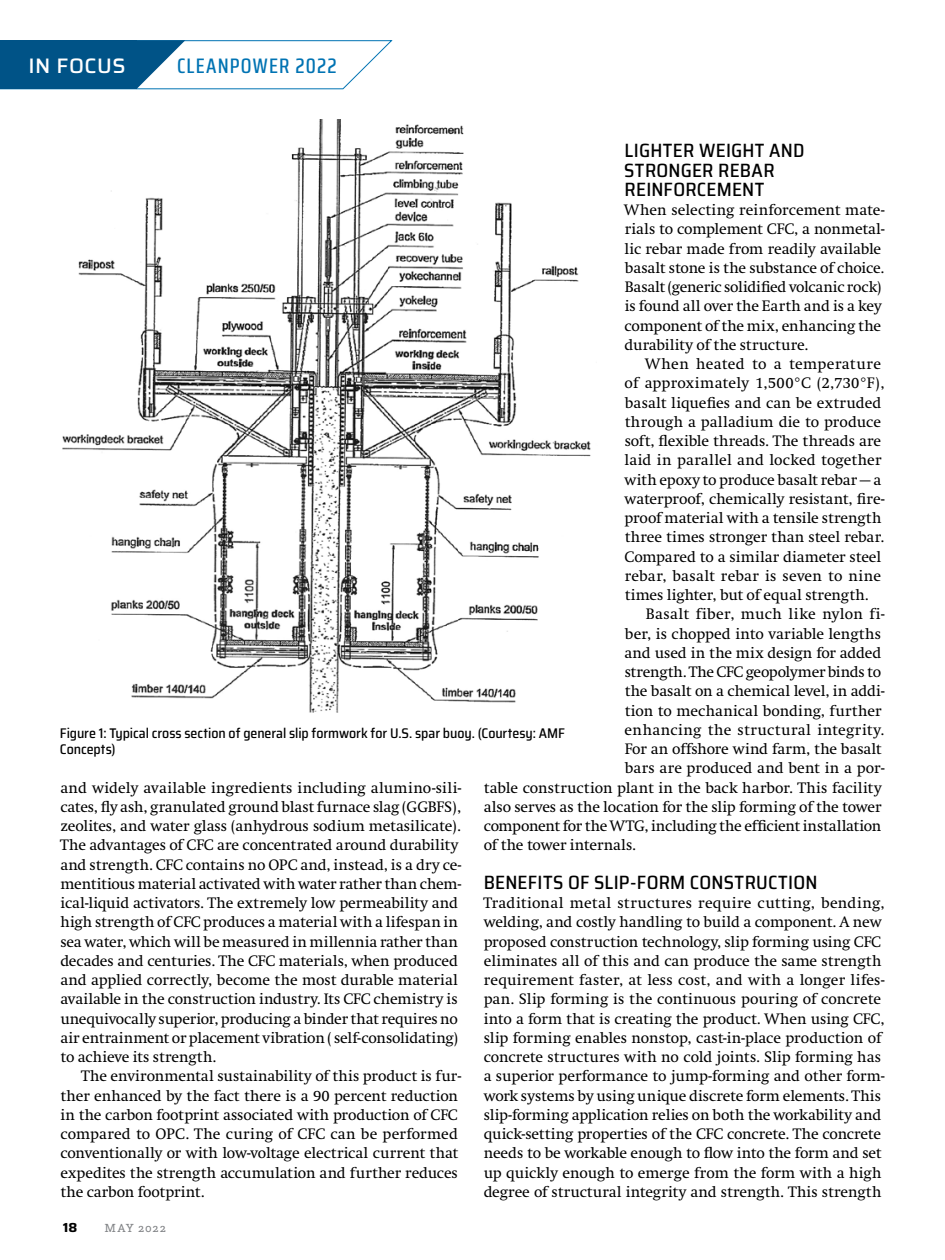
<style>
.page{position:relative;width:945px;height:1260px;background:#fff}
.page>*{position:absolute;margin:0;border:0;box-sizing:border-box;transform-origin:0 0}
.t1{font:500 21px "Saira Condensed";letter-spacing:.055em;color:#0073b3}
.t2{font:500 21px "Saira";letter-spacing:.025em;color:#fff}
.t3{font:500 semi-condensed 19.25px/19.2px "Saira";letter-spacing:.01em;color:#000}
.t4{font:15.75px/19.2px "Swift";letter-spacing:-.005em;color:#000}
.t5{font:15.75px "Swift";letter-spacing:.03em;color:#000}
.t6{font:15.75px "Swift";letter-spacing:.02em;color:#000}
.t7{font:500 semi-condensed 14px/15.8px "Saira";letter-spacing:-.005em;color:#000}
.t8{font:700 13.12px "Saira";color:#000}
.t9{font:12.25px "Questa Slab";letter-spacing:.07em;color:#808285}
</style>
<div class="page">
<img style="left:62px;top:119px;width:529px;height:594px">
<svg style="left:0;top:40px;width:393px;height:50px"></svg>
<h1 class="t2" style="left:29px;top:50px;width:98px">IN FOCUS</h1>
<h1 class="t1" style="left:177px;top:50px;width:161px">CLEANPOWER 2022</h1>
<p class="t3" style="left:624px;top:141px;width:182px">LIGHTER WEIGHT AND<br>STRONGER REBAR<br>REINFORCEMENT</p>
<p class="t4" style="left:624px;top:201px;width:262px">When selecting reinforcement mate&shy;rials to complement CFC, a nonmetal&shy;lic rebar made from readily available basalt stone is the substance of choice.<br>Basalt (generic solidified volcanic rock) is found all over the Earth and is a key component of the mix, enhancing the durability of the structure.</p>
<p class="t4" style="left:625px;top:355px;width:262px;text-indent:21px">When heated to a temperature of approximately 1,500°C (2,730°F), basalt liquefies and can be extruded through a palladium die to produce soft, flexible threads. The threads are laid in parallel and locked together with epoxy to produce basalt rebar — a waterproof, chemically resistant, fire&shy;proof material with a tensile strength three times stronger than steel rebar.<br>Compared to a similar diameter steel rebar, basalt rebar is seven to nine times lighter, but of equal strength.</p>
<p class="t6" style="left:646px;top:606px;width:240px">Basalt fiber, much like nylon fi-</p>
<p class="t4" style="left:625px;top:624px;width:258px">ber, is chopped into variable lengths</p>
<p class="t4" style="left:625px;top:643px;width:258px">and used in the mix design for added</p>
<p class="t4" style="left:625px;top:663px;width:258px">strength. The CFC geopolymer binds to</p>
<p class="t4" style="left:625px;top:682px;width:261px">the basalt on a chemical level, in addi-</p>
<p class="t4" style="left:625px;top:701px;width:258px">tion to mechanical bonding, further</p>
<p class="t5" style="left:625px;top:721px;width:261px">enhancing the structural integrity.</p>
<p class="t4" style="left:625px;top:740px;width:258px">For an offshore wind farm, the basalt</p>
<p class="t4" style="left:625px;top:759px;width:261px">bars are produced and bent in a por-</p>
<p class="t4" style="left:484px;top:778px;width:399px">table construction plant in the back harbor. This facility</p>
<p class="t4" style="left:484px;top:797px;width:399px">also serves as the location for the slip forming of the tower</p>
<p class="t4" style="left:484px;top:817px;width:399px">component for the WTG, including the efficient installation</p>
<p class="t4" style="left:484px;top:836px;width:154px">of the tower internals.</p>
<p class="t3" style="left:484px;top:872px;width:335px">BENEFITS OF SLIP-FORM CONSTRUCTION</p>
<p class="t4" style="left:484px;top:894px;width:402px">Traditional metal structures require cutting, bending, welding, and costly handling to build a component. A new proposed construction technology, slip forming using CFC eliminates all of this and can produce the same strength requirement faster, at less cost, and with a longer lifes&shy;pan. Slip forming is the continuous pouring of concrete into a form that is creating the product. When using CFC, slip forming enables nonstop, cast-in-place production of concrete structures with no cold joints. Slip forming has a superior performance to jump-forming and other form&shy;work systems by using unique discrete form elements. This slip-forming application relies on both the workability and quick-setting properties of the CFC concrete. The concrete needs to be workable enough to flow into the form and set up quickly enough to emerge from the form with a high degree of structural integrity and strength. This strength</p>
<p class="t7" style="left:60px;top:725px;width:507px">Figure 1: Typical cross section of general slip formwork for U.S. spar buoy. (Courtesy: AMF<br>Concepts)</p>
<p class="t4" style="left:60px;top:778px;width:402px">and widely available ingredients including alumino-sili&shy;cates, fly ash, granulated ground blast furnace slag (GGBFS), zeolites, and water glass (anhydrous sodium metasilicate).<br>The advantages of CFC are concentrated around durability and strength. CFC contains no OPC and, instead, is a dry ce&shy;mentitious material activated with water rather than chem&shy;ical-liquid activators. The extremely low permeability and high strength of CFC produces a material with a lifespan in sea water, which will be measured in millennia rather than decades and centuries. The CFC materials, when produced and applied correctly, become the most durable material available in the construction industry. Its CFC chemistry is unequivocally superior, producing a binder that requires no air entrainment or placement vibration ( self-consolidating) to achieve its strength.</p>
<p class="t4" style="left:60px;top:1067px;width:402px;text-indent:21px">The environmental sustainability of this product is fur&shy;ther enhanced by the fact there is a 90 percent reduction in the carbon footprint associated with production of CFC compared to OPC. The curing of CFC can be performed conventionally or with low-voltage electrical current that expedites the strength accumulation and further reduces the carbon footprint.</p>
<p class="t8" style="left:63px;top:1218px;width:16px">18</p>
<p class="t9" style="left:105px;top:1220px;width:63px">MAY 2022</p>
</div>
